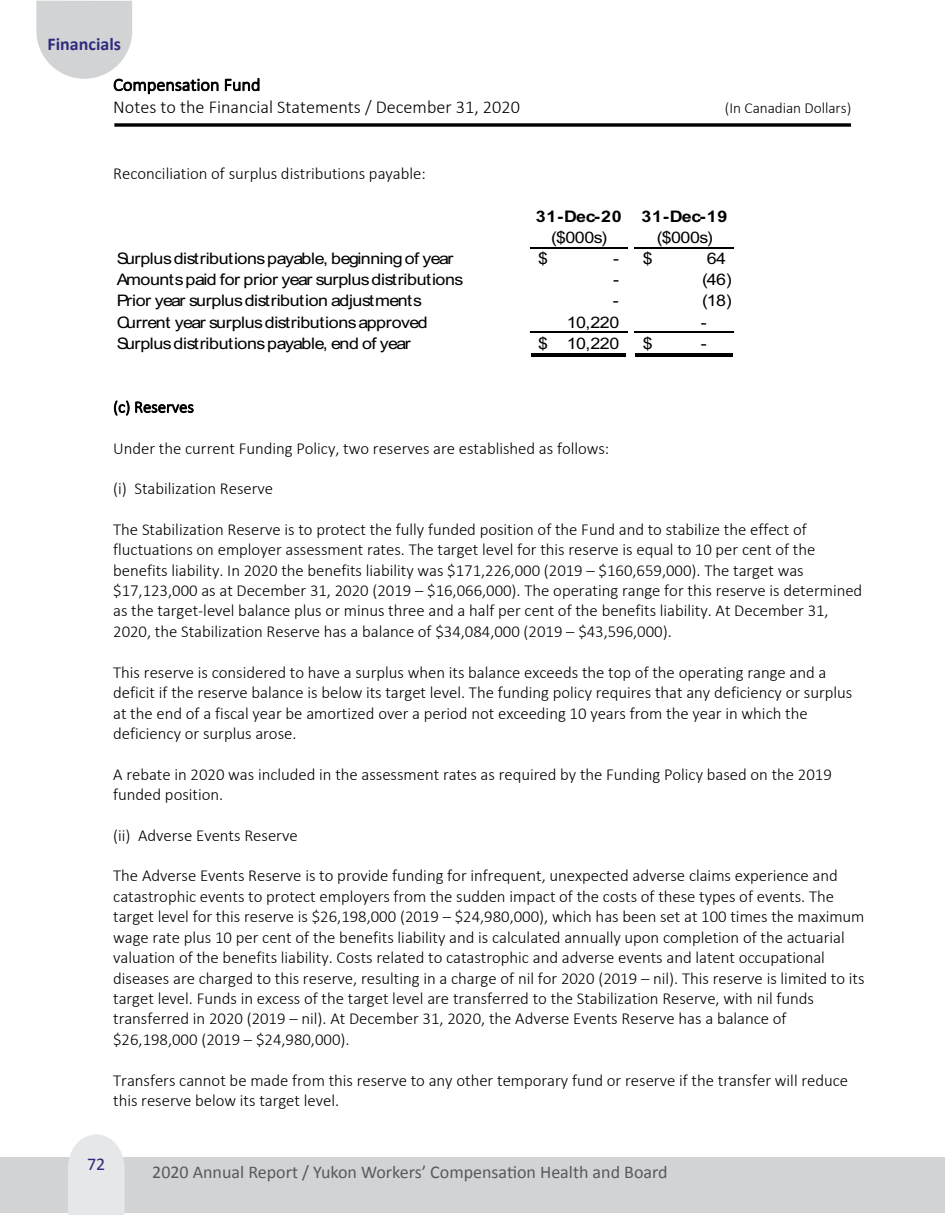
<style>
.page{position:relative;width:945px;height:1215px;background:#fff}
.page>*{position:absolute;margin:0;border:0;box-sizing:border-box;transform-origin:0 0}
.t1{font:300 18.3px "Calibri";color:#000}
.t2{font:18px "Calibri";color:#58595b}
.t3{font:700 18px "Calibri";color:#302b7d}
.t4{font:18px "Calibri";color:#302b7d}
.t5{font:300 17.85px "Calibri";color:#000}
.t6{font:300 16.8px/20.4px "Calibri";color:#000}
.t7{font:300 16.5px "Calibri";color:#000}
.t8{font:15.9px "Arial";letter-spacing:-.025em;color:#000;scale:1.12 1}
.t9{font:700 15.9px "Arial";letter-spacing:.005em;color:#000;scale:1.12 1}
.t10{font:300 15.3px "Calibri";letter-spacing:-.005em;color:#000}
</style>
<div class="page">
<div style="left:932px;top:1157px;width:13px;height:56px;background:#d1d3d4"></div>
<svg style="left:114px;top:123px;width:737px;height:4px;background:#252525"></svg>
<hr style="left:530px;top:247px;width:97px;height:1px;background:#000">
<hr style="left:634px;top:247px;width:100px;height:1px;background:#000">
<hr style="left:530px;top:332px;width:97px;height:1px;background:#000">
<hr style="left:634px;top:332px;width:100px;height:1px;background:#000">
<hr style="left:531px;top:353px;width:95px;height:1px;background:#000">
<hr style="left:531px;top:355px;width:95px;height:1px;background:#000">
<hr style="left:636px;top:353px;width:97px;height:1px;background:#000">
<hr style="left:636px;top:355px;width:97px;height:1px;background:#000">
<div style="left:0;top:1157px;width:932px;height:56px;background:#d1d3d4"></div>
<svg style="left:68px;top:1134px;width:57px;height:81px;background:#e8e9e9"></svg>
<svg style="left:36px;top:1px;width:96px;height:78px;background:#d7d9d9"></svg>
<p class="t3" style="left:48px;top:32px;width:75px">Financials</p>
<p class="t5" style="left:113px;top:74px;width:149px">Compensation Fund</p>
<p class="t1" style="left:113px;top:96px;width:408px">Notes to the Financial Statements / December 31, 2020</p>
<p class="t10" style="left:725px;top:99px;width:128px">(In Canadian Dollars)</p>
<p class="t6" style="left:113px;top:163px;width:314px">Reconciliation of surplus distributions payable:</p>
<p class="t9" style="left:536px;top:205px;width:172px">31-Dec-20 31-Dec-19</p>
<p class="t8" style="left:551px;top:226px;width:51px">($000s)</p>
<p class="t8" style="left:657px;top:226px;width:51px">($000s)</p>
<p class="t8" style="left:117px;top:248px;width:302px">Surplus distributions payable, beginning of year</p>
<p class="t8" style="left:538px;top:248px;width:10px">$</p>
<p class="t8" style="left:613px;top:248px;width:37px">- $</p>
<p class="t8" style="left:707px;top:248px;width:19px">64</p>
<p class="t8" style="left:117px;top:269px;width:311px">Amounts paid for prior year surplus distributions</p>
<p class="t8" style="left:613px;top:269px;width:7px">-</p>
<p class="t8" style="left:702px;top:269px;width:28px">(46)</p>
<p class="t8" style="left:117px;top:290px;width:274px">Prior year surplus distribution adjustments</p>
<p class="t8" style="left:613px;top:290px;width:7px">-</p>
<p class="t8" style="left:702px;top:290px;width:28px">(18)</p>
<p class="t8" style="left:117px;top:311px;width:279px">Current year surplus distributions approved</p>
<p class="t8" style="left:567px;top:311px;width:48px">10,220</p>
<p class="t8" style="left:701px;top:311px;width:7px">-</p>
<p class="t8" style="left:117px;top:332px;width:264px">Surplus distributions payable, end of year</p>
<p class="t8" style="left:538px;top:332px;width:74px">$ 10,220</p>
<p class="t8" style="left:643px;top:332px;width:10px">$</p>
<p class="t8" style="left:701px;top:332px;width:7px">-</p>
<p class="t7" style="left:113px;top:397px;width:82px">(c) Reserves</p>
<p class="t6" style="left:113px;top:438px;width:498px">Under the current Funding Policy, two reserves are established as follows:</p>
<p class="t6" style="left:113px;top:478px;width:162px">(i) Stabilization Reserve</p>
<p class="t6" style="left:113px;top:519px;width:751px">The Stabilization Reserve is to protect the fully funded position of the Fund and to stabilize the effect of fluctuations on employer assessment rates. The target level for this reserve is equal to 10 per cent of the benefits liability. In 2020 the benefits liability was $171,226,000 (2019 – $160,659,000). The target was $17,123,000 as at December 31, 2020 (2019 – $16,066,000). The operating range for this reserve is determined as the target-level balance plus or minus three and a half per cent of the benefits liability. At December 31, 2020, the Stabilization Reserve has a balance of $34,084,000 (2019 – $43,596,000).</p>
<p class="t6" style="left:113px;top:662px;width:741px">This reserve is considered to have a surplus when its balance exceeds the top of the operating range and a deficit if the reserve balance is below its target level. The funding policy requires that any deficiency or surplus at the end of a fiscal year be amortized over a period not exceeding 10 years from the year in which the deficiency or surplus arose.</p>
<p class="t6" style="left:113px;top:764px;width:720px">A rebate in 2020 was included in the assessment rates as required by the Funding Policy based on the 2019 funded position.</p>
<p class="t6" style="left:113px;top:825px;width:186px">(ii) Adverse Events Reserve</p>
<p class="t6" style="left:113px;top:866px;width:753px">The Adverse Events Reserve is to provide funding for infrequent, unexpected adverse claims experience and catastrophic events to protect employers from the sudden impact of the costs of these types of events. The target level for this reserve is $26,198,000 (2019 – $24,980,000), which has been set at 100 times the maximum wage rate plus 10 per cent of the benefits liability and is calculated annually upon completion of the actuarial valuation of the benefits liability. Costs related to catastrophic and adverse events and latent occupational diseases are charged to this reserve, resulting in a charge of nil for 2020 (2019 – nil). This reserve is limited to its target level. Funds in excess of the target level are transferred to the Stabilization Reserve, with nil funds transferred in 2020 (2019 – nil). At December 31, 2020, the Adverse Events Reserve has a balance of $26,198,000 (2019 – $24,980,000).</p>
<p class="t6" style="left:113px;top:1070px;width:737px">Transfers cannot be made from this reserve to any other temporary fund or reserve if the transfer will reduce this reserve below its target level.</p>
<p class="t4" style="left:87px;top:1153px;width:20px">72</p>
<p class="t2" style="left:152px;top:1161px;width:517px">2020 Annual Report / Yukon Workers’ Compensation Health and Board</p>
</div>
